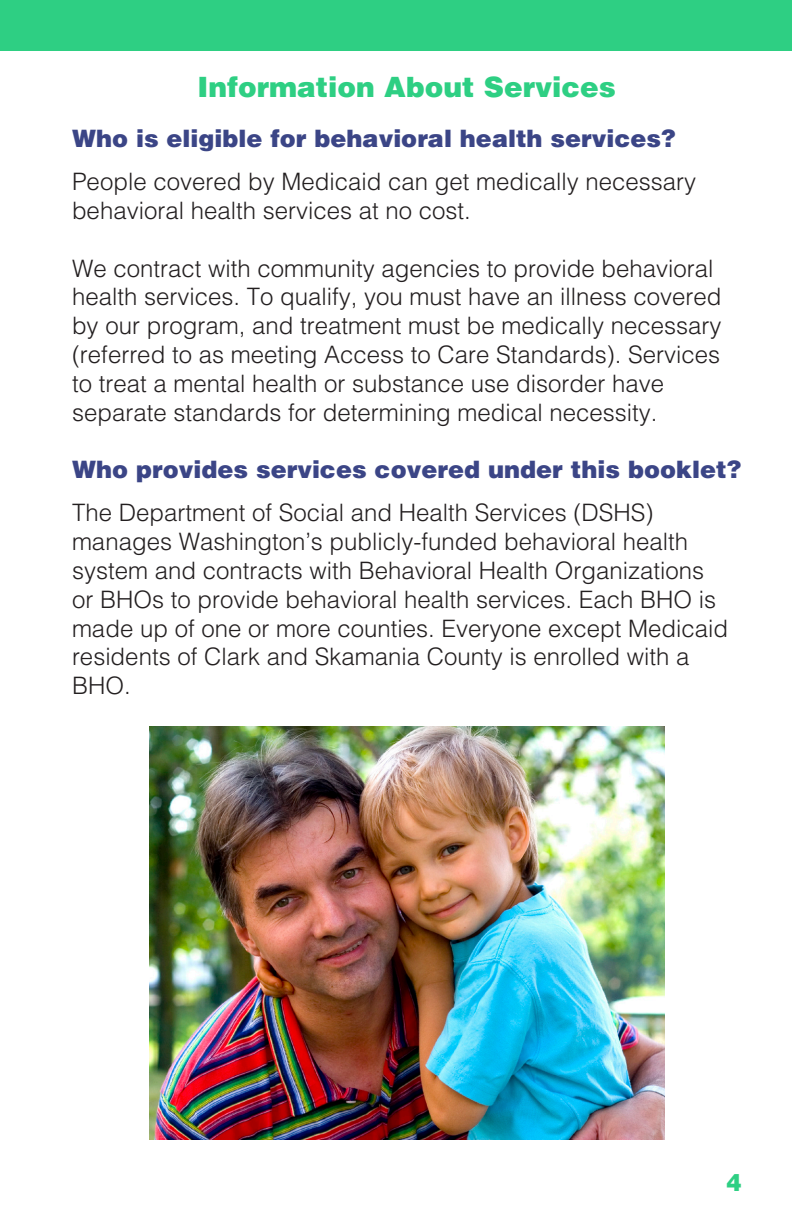
<style>
.page{position:relative;width:792px;height:1224px;background:#fff}
.page>*{position:absolute;margin:0;border:0;box-sizing:border-box;transform-origin:0 0}
.t1{font:900 28px "Helvetica LT Std";color:#2ecf83}
.t2{font:300 24px/28.8px "Helvetica LT Std";color:#231f20}
.t3{font:900 24px "Helvetica LT Std";color:#3b4586}
.TOC_body{font:900 24px "Helvetica LT Std";color:#2ecf83;scale:.95 1}
</style>
<div class="page">
<div style="left:0;top:0;width:792px;height:50px;background:#2ecf83"></div>
<img style="left:149px;top:726px;width:516px;height:413px">
<p class="t1" style="left:198px;top:68px;width:420px">Information About Services</p>
<p class="t3" style="left:72px;top:123px;width:605px">Who is eligible for behavioral health services?</p>
<p class="t2" style="left:72px;top:167px;width:626px">People covered by Medicaid can get medically necessary behavioral health services at no cost.</p>
<p class="t2" style="left:72px;top:254px;width:651px">We contract with community agencies to provide behavioral health services. To qualify, you must have an illness covered by our program, and treatment must be medically necessary (referred to as meeting Access to Care Standards). Services to treat a mental health or substance use disorder have separate standards for determining medical necessity.</p>
<p class="t3" style="left:72px;top:454px;width:671px">Who provides services covered under this booklet?</p>
<p class="t2" style="left:72px;top:498px;width:658px">The Department of Social and Health Services (DSHS) manages Washington’s publicly-funded behavioral health system and contracts with Behavioral Health Organizations or BHOs to provide behavioral health services. Each BHO is made up of one or more counties. Everyone except Medicaid residents of Clark and Skamania County is enrolled with a BHO.</p>
<p class="TOC_body" style="left:726px;top:1167px;width:18px">4</p>
</div>
